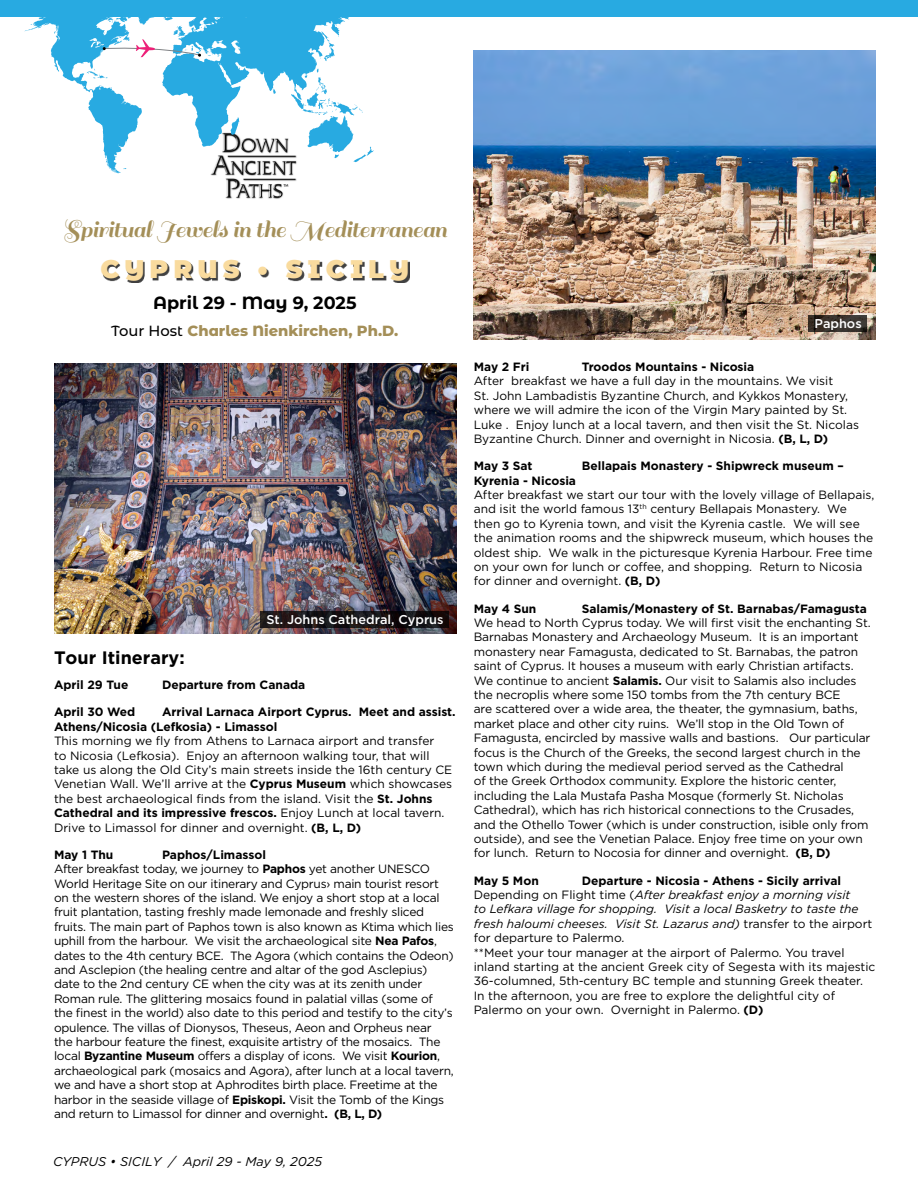
<style>
.page{position:relative;width:918px;height:1188px;background:#fff}
.page>*{position:absolute;margin:0;border:0;box-sizing:border-box;transform-origin:0 0}
.t1{font:25.8px "Sail";letter-spacing:-.02em;color:#a48f58}
.t2{font:900 25.5px "Montserrat Alternates";letter-spacing:.2em;color:#f9db9e}
.t3{font:700 18px "Gotham";color:#000}
.t4{font:700 17.7px "Montserrat Alternates";color:#000}
.t5{font:800 14.7px "Montserrat Alternates";color:#a48f58}
.t6{font:italic 12.75px "Gotham";color:#000}
.t7{font:500 12.75px "Gotham";color:#fff}
.t8{font:12px/14.4px "Gotham";letter-spacing:-.01em;color:#000}
.t9{font:700 12px/14.4px "Gotham";color:#000}
.s1{font-weight:500;color:#000}
.s2{font-weight:700}
.s3{font-style:italic}
</style>
<div class="page">
<img style="left:210px;top:173px;width:87px;height:26px">
<svg style="left:24px;top:16px;width:350px;height:157px"></svg>
<div style="left:0;top:0;width:918px;height:16px;background:#28aae1"></div>
<img style="left:474px;top:51px;width:401px;height:289px">
<svg style="left:103px;top:39px;width:98px;height:18px"></svg>
<img style="left:55px;top:363px;width:401px;height:271px">
<div style="left:103px;top:261px;width:307px;height:22px;background:#000;opacity:.75"></div>
<svg style="left:260px;top:611px;width:189px;height:16px;background:#171315"></svg>
<svg style="left:808px;top:315px;width:59px;height:17px"></svg>
<h1 class="t1" style="left:62px;top:215px;width:386px">Spiritual Jewels in the Mediterranean</h1>
<h2 class="t2" style="left:100px;top:250px;width:310px">CYPRUS • SICILY</h2>
<h3 class="t4" style="left:153px;top:290px;width:205px">April 29 - May 9, 2025</h3>
<p class="t5" style="left:111px;top:320px;width:288px"><span class="s1">Tour Host</span> Charles Nienkirchen, Ph.D.</p>
<p class="t7" style="left:266px;top:611px;width:179px">St. Johns Cathedral, Cyprus</p>
<h3 class="t3" style="left:54px;top:646px;width:132px">Tour Itinerary:</h3>
<p class="t9" style="left:54px;top:678px;width:76px">April 29 Tue</p>
<p class="t9" style="left:162px;top:678px;width:145px">Departure from Canada</p>
<p class="t9" style="left:54px;top:705px;width:83px">April 30 Wed</p>
<p class="t9" style="left:54px;top:705px;width:403px;text-indent:108px">Arrival Larnaca Airport Cyprus. Meet and assist.<br>Athens/Nicosia (Lefkosia) - Limassol</p>
<p class="t8" style="left:54px;top:734px;width:400px">This morning we fly from Athens to Larnaca airport and transfer<br>to Nicosia (Lefkosia). Enjoy an afternoon walking tour, that will take us along the Old City’s main streets inside the 16th century CE Venetian Wall. We’ll arrive at the <span class="s2">Cyprus Museum</span> which showcases the best archaeological finds from the island. Visit the <span class="s2">St. Johns Cathedral and its impressive frescos.</span> Enjoy Lunch at local tavern.<br>Drive to Limassol for dinner and overnight. <span class="s2">(B, L, D)</span></p>
<p class="t9" style="left:54px;top:847px;width:61px">May 1 Thu</p>
<p class="t8" style="left:54px;top:847px;width:401px;text-indent:108px"><span class="s2">Paphos/Limassol<br></span>After breakfast today, we journey to <span class="s2">Paphos</span> yet another UNESCO World Heritage Site on our itinerary and Cyprus› main tourist resort on the western shores of the island. We enjoy a short stop at a local fruit plantation, tasting freshly made lemonade and freshly sliced fruits. The main part of Paphos town is also known as Ktima which lies uphill from the harbour. We visit the archaeological site <span class="s2">Nea Pafos</span>, dates to the 4th century BCE. The Agora (which contains the Odeon) and Asclepion (the healing centre and altar of the god Asclepius) date to the 2nd century CE when the city was at its zenith under Roman rule. The glittering mosaics found in palatial villas (some of the finest in the world) also date to this period and testify to the city’s opulence. The villas of Dionysos, Theseus, Aeon and Orpheus near<br>the harbour feature the finest, exquisite artistry of the mosaics. The local <span class="s2">Byzantine Museum</span> offers a display of icons. We visit <span class="s2">Kourion</span>, archaeological park (mosaics and Agora), after lunch at a local tavern, we and have a short stop at Aphrodites birth place. Freetime at the harbor in the seaside village of <span class="s2">Episkopi.</span> Visit the Tomb of the Kings and return to Limassol for dinner and overnight<span class="s2">. (B, L, D)</span></p>
<p class="t6" style="left:53px;top:1153px;width:271px">CYPRUS • SICILY / April 29 - May 9, 2025</p>
<p class="t7" style="left:815px;top:315px;width:49px">Paphos</p>
<p class="t9" style="left:474px;top:360px;width:57px">May 2 Fri</p>
<p class="t9" style="left:582px;top:360px;width:174px">Troodos Mountains - Nicosia</p>
<p class="t8" style="left:474px;top:374px;width:387px">After breakfast we have a full day in the mountains. We visit<br>St. John Lambadistis Byzantine Church, and Kykkos Monastery, where we will admire the icon of the Virgin Mary painted by St.<br>Luke . Enjoy lunch at a local tavern, and then visit the St. Nicolas Byzantine Church. Dinner and overnight in Nicosia. <span class="s2">(B, L, D)</span></p>
<p class="t9" style="left:474px;top:459px;width:60px">May 3 Sat</p>
<p class="t9" style="left:582px;top:459px;width:263px">Bellapais Monastery - Shipwreck museum –</p>
<p class="t9" style="left:474px;top:473px;width:104px">Kyrenia - Nicosia</p>
<p class="t8" style="left:474px;top:487px;width:402px">After breakfast we start our tour with the lovely village of Bellapais, and isit the world famous 13<sup>th</sup> century Bellapais Monastery. We then go to Kyrenia town, and visit the Kyrenia castle. We will see the animation rooms and the shipwreck museum, which houses the oldest ship. We walk in the picturesque Kyrenia Harbour. Free time on your own for lunch or coffee, and shopping. Return to Nicosia for dinner and overnight. <span class="s2">(B, D)</span></p>
<p class="t9" style="left:474px;top:601px;width:64px">May 4 Sun</p>
<p class="t9" style="left:582px;top:601px;width:287px">Salamis/Monastery of St. Barnabas/Famagusta</p>
<p class="t8" style="left:474px;top:615px;width:398px">We head to North Cyprus today. We will first visit the enchanting St.<br>Barnabas Monastery and Archaeology Museum. It is an important monastery near Famagusta, dedicated to St. Barnabas, the patron saint of Cyprus. It houses a museum with early Christian artifacts.<br>We continue to ancient <span class="s2">Salamis.</span> Our visit to Salamis also includes the necroplis where some 150 tombs from the 7th century BCE<br>are scattered over a wide area, the theater, the gymnasium, baths, market place and other city ruins. We’ll stop in the Old Town of Famagusta, encircled by massive walls and bastions. Our particular focus is the Church of the Greeks, the second largest church in the town which during the medieval period served as the Cathedral<br>of the Greek Orthodox community. Explore the historic center, including the Lala Mustafa Pasha Mosque (formerly St. Nicholas Cathedral), which has rich historical connections to the Crusades, and the Othello Tower (which is under construction, isible only from outside), and see the Venetian Palace. Enjoy free time on your own for lunch. Return to Nocosia for dinner and overnight. <span class="s2">(B, D)</span></p>
<p class="t9" style="left:474px;top:873px;width:67px">May 5 Mon</p>
<p class="t8" style="left:474px;top:873px;width:403px;text-indent:108px"><span class="s2">Departure - Nicosia - Athens - Sicily arrival </span>Depending on Flight time (<span class="s3">After breakfast enjoy a morning visit<br>to Lefkara village for shopping. Visit a local Basketry to taste the fresh haloumi cheeses. Visit St. Lazarus and)</span> transfer to the airport for departure to Palermo.<br>**Meet your tour manager at the airport of Palermo. You travel inland starting at the ancient Greek city of Segesta with its majestic 36-columned, 5th-century BC temple and stunning Greek theater.<br>In the afternoon, you are free to explore the delightful city of Palermo on your own. Overnight in Palermo. <span class="s2">(D)</span></p>
</div>
